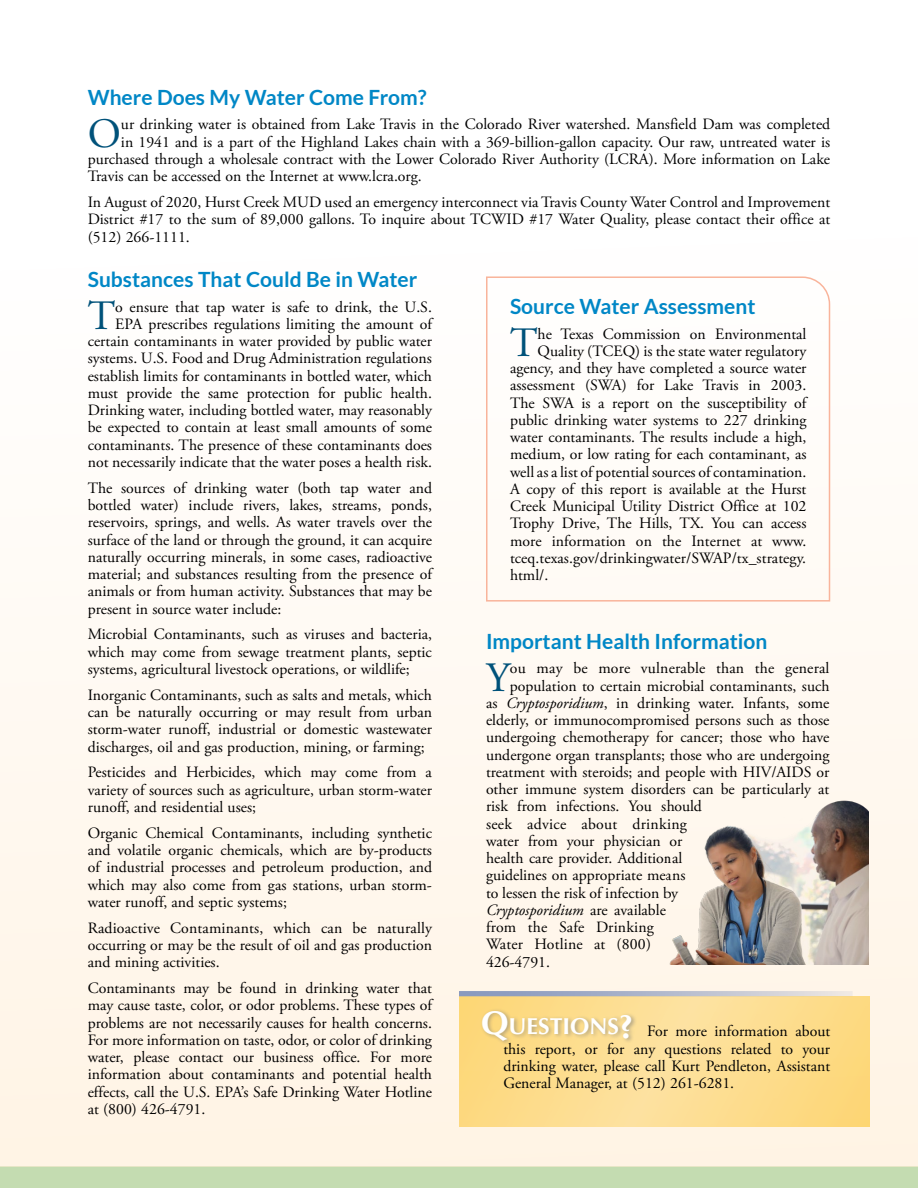
<style>
.page{position:relative;width:918px;height:1188px;background:#fff}
.page>*{position:absolute;margin:0;border:0;box-sizing:border-box;transform-origin:0 0}
.Initial_Cap{font:41.7px "Adobe Garamond Pro";color:#00527a}
.t1{font:700 23.1px "Optima";color:#fff}
.Article_Headline-19{font:700 21px "Lato";color:#0087c6}
.Initial_Cap-2{font:15.75px/17.2px "Adobe Garamond Pro";color:#000;text-align:right}
.First_Paragraph{font:15.75px/17.2px "Adobe Garamond Pro";color:#000;text-align:justify}
.Initial_Cap-3{font:italic 15.75px "Adobe Garamond Pro";color:#000}
.Initial_Cap-4{font:15.75px "Adobe Garamond Pro";letter-spacing:.02em;color:#000}
.s1{font-style:italic}
.s2{font-style:normal}
.s3{font-size:33px}
</style>
<div class="page">
<div style="left:0;top:1166px;width:918px;height:22px;background:#c4dcb1"></div>
<div style="left:0;top:222px;width:918px;height:945px;background:linear-gradient(to right,#fff9f2,#fff9f1)"></div>
<svg style="left:459px;top:996px;width:410px;height:131px;background:#fcdc8d"></svg>
<div style="left:480px;top:1008px;width:157px;height:38px;background:#5e6472;opacity:.46"></div>
<svg style="left:459px;top:991px;width:394px;height:5px;background:#b5bbcd"></svg>
<img style="left:667px;top:798px;width:201px;height:167px">
<svg style="left:485px;top:276px;width:346px;height:326px"></svg>
<p class="Article_Headline-19" style="left:88px;top:85px;width:340px">Where Does My Water Come From?</p>
<p class="Initial_Cap" style="left:88px;top:108px;width:35px">O</p>
<p class="Initial_Cap-2" style="left:121px;top:116px;width:711px">ur drinking water is obtained from Lake Travis in the Colorado River watershed. Mansfield Dam was completed</p>
<p class="Initial_Cap-2" style="left:121px;top:134px;width:711px">in 1941 and is a part of the Highland Lakes chain with a 369-billion-gallon capacity. Our raw, untreated water is</p>
<p class="Initial_Cap-2" style="left:88px;top:151px;width:744px">purchased through a wholesale contract with the Lower Colorado River Authority (LCRA). More information on Lake</p>
<p class="Initial_Cap-2" style="left:88px;top:168px;width:336px">Travis can be accessed on the Internet at www.lcra.org.</p>
<p class="First_Paragraph" style="left:88px;top:194px;width:744px">In August of 2020, Hurst Creek MUD used an emergency interconnect via Travis County Water Control and Improvement District #17 to the sum of 89,000 gallons. To inquire about TCWID #17 Water Quality, please contact their office at (512) 266-1111.</p>
<p class="Article_Headline-19" style="left:88px;top:267px;width:331px">Substances That Could Be in Water</p>
<p class="Initial_Cap" style="left:88px;top:291px;width:29px">T</p>
<p class="Initial_Cap-2" style="left:88px;top:299px;width:346px">o ensure that tap water is safe to drink, the U.S.<br>EPA prescribes regulations limiting the amount of certain contaminants in water provided by public water systems. U.S. Food and Drug Administration regulations establish limits for contaminants in bottled water, which must provide the same protection for public health.<br>Drinking water, including bottled water, may reasonably be expected to contain at least small amounts of some contaminants. The presence of these contaminants does not necessarily indicate that the water poses a health risk.</p>
<p class="First_Paragraph" style="left:88px;top:480px;width:346px">The sources of drinking water (both tap water and bottled water) include rivers, lakes, streams, ponds, reservoirs, springs, and wells. As water travels over the surface of the land or through the ground, it can acquire naturally occurring minerals, in some cases, radioactive material; and substances resulting from the presence of animals or from human activity. Substances that may be present in source water include:</p>
<p class="First_Paragraph" style="left:88px;top:626px;width:346px">Microbial Contaminants, such as viruses and bacteria, which may come from sewage treatment plants, septic systems, agricultural livestock operations, or wildlife;</p>
<p class="First_Paragraph" style="left:88px;top:687px;width:346px">Inorganic Contaminants, such as salts and metals, which can be naturally occurring or may result from urban storm-water runoff, industrial or domestic wastewater discharges, oil and gas production, mining, or farming;</p>
<p class="First_Paragraph" style="left:88px;top:764px;width:346px">Pesticides and Herbicides, which may come from a variety of sources such as agriculture, urban storm-water runoff, and residential uses;</p>
<p class="First_Paragraph" style="left:88px;top:825px;width:346px">Organic Chemical Contaminants, including synthetic and volatile organic chemicals, which are by-products of industrial processes and petroleum production, and which may also come from gas stations, urban storm&shy;water runoff, and septic systems;</p>
<p class="First_Paragraph" style="left:88px;top:920px;width:346px">Radioactive Contaminants, which can be naturally occurring or may be the result of oil and gas production and mining activities.</p>
<p class="First_Paragraph" style="left:88px;top:980px;width:346px">Contaminants may be found in drinking water that may cause taste, color, or odor problems. These types of problems are not necessarily causes for health concerns.<br>For more information on taste, odor, or color of drinking water, please contact our business office. For more information about contaminants and potential health effects, call the U.S. EPA’s Safe Drinking Water Hotline at (800) 426-4791.</p>
<p class="Article_Headline-19" style="left:510px;top:294px;width:247px">Source Water Assessment</p>
<p class="Initial_Cap" style="left:510px;top:318px;width:29px">T</p>
<p class="Initial_Cap-2" style="left:538px;top:326px;width:270px">he Texas Commission on Environmental</p>
<p class="Initial_Cap-2" style="left:538px;top:343px;width:270px">Quality (TCEQ) is the state water regulatory</p>
<p class="Initial_Cap-2" style="left:510px;top:360px;width:298px">agency, and they have completed a source water</p>
<p class="Initial_Cap-2" style="left:510px;top:377px;width:298px">assessment (SWA) for Lake Travis in 2003.</p>
<p class="Initial_Cap-2" style="left:510px;top:395px;width:298px">The SWA is a report on the susceptibility of</p>
<p class="Initial_Cap-2" style="left:510px;top:412px;width:298px">public drinking water systems to 227 drinking</p>
<p class="Initial_Cap-2" style="left:510px;top:429px;width:298px">water contaminants. The results include a high,</p>
<p class="Initial_Cap-2" style="left:510px;top:446px;width:298px">medium, or low rating for each contaminant, as</p>
<p class="Initial_Cap-2" style="left:510px;top:464px;width:298px">well as a list of potential sources of contamination.</p>
<p class="Initial_Cap-2" style="left:510px;top:481px;width:298px">A copy of this report is available at the Hurst</p>
<p class="Initial_Cap-2" style="left:510px;top:498px;width:298px">Creek Municipal Utility District Office at 102</p>
<p class="Initial_Cap-2" style="left:510px;top:515px;width:298px">Trophy Drive, The Hills, TX. You can access</p>
<p class="Initial_Cap-2" style="left:510px;top:533px;width:298px">more information on the Internet at www.</p>
<p class="Initial_Cap-2" style="left:510px;top:550px;width:298px">tceq.texas.gov/drinkingwater/SWAP/tx_strategy.</p>
<p class="Initial_Cap-2" style="left:510px;top:567px;width:40px">html/.</p>
<p class="Article_Headline-19" style="left:486px;top:629px;width:283px">Important Health Information</p>
<p class="Initial_Cap" style="left:486px;top:652px;width:25px">Y</p>
<p class="Initial_Cap-2" style="left:510px;top:660px;width:321px">ou may be more vulnerable than the general</p>
<p class="Initial_Cap-2" style="left:510px;top:678px;width:321px">population to certain microbial contaminants, such</p>
<p class="Initial_Cap-2" style="left:486px;top:695px;width:345px">as <span class="s1">Cryptosporidium</span>, in drinking water. Infants, some</p>
<p class="Initial_Cap-2" style="left:486px;top:712px;width:345px">elderly, or immunocompromised persons such as those</p>
<p class="Initial_Cap-2" style="left:486px;top:729px;width:345px">undergoing chemotherapy for cancer; those who have</p>
<p class="Initial_Cap-2" style="left:486px;top:747px;width:345px">undergone organ transplants; those who are undergoing</p>
<p class="Initial_Cap-2" style="left:486px;top:764px;width:345px">treatment with steroids; and people with HIV/AIDS or</p>
<p class="Initial_Cap-2" style="left:486px;top:781px;width:345px">other immune system disorders can be particularly at</p>
<p class="Initial_Cap-2" style="left:486px;top:798px;width:217px">risk from infections. You should</p>
<p class="Initial_Cap-4" style="left:486px;top:814px;width:203px">seek advice about drinking</p>
<p class="Initial_Cap-2" style="left:486px;top:833px;width:198px">water from your physician or</p>
<p class="Initial_Cap-2" style="left:486px;top:850px;width:198px">health care provider. Additional</p>
<p class="Initial_Cap-2" style="left:486px;top:867px;width:201px">guidelines on appropriate means</p>
<p class="Initial_Cap-2" style="left:486px;top:885px;width:193px">to lessen the risk of infection by</p>
<p class="Initial_Cap-3" style="left:486px;top:901px;width:181px">Cryptosporidium <span class="s2">are available</span></p>
<p class="Initial_Cap-2" style="left:486px;top:919px;width:169px">from the Safe Drinking</p>
<p class="Initial_Cap-2" style="left:486px;top:936px;width:167px">Water Hotline at (800)</p>
<p class="Initial_Cap-2" style="left:486px;top:954px;width:66px">426-4791.</p>
<p class="t1" style="left:481px;top:1013px;width:154px"><span class="s3">Q</span>UESTIONS<span class="s3">?</span></p>
<p class="First_Paragraph" style="left:503px;top:1023px;width:328px;text-indent:144px">For more information about this report, or for any questions related to your drinking water, please call Kurt Pendleton, Assistant General Manager, at (512) 261-6281.</p>
</div>
